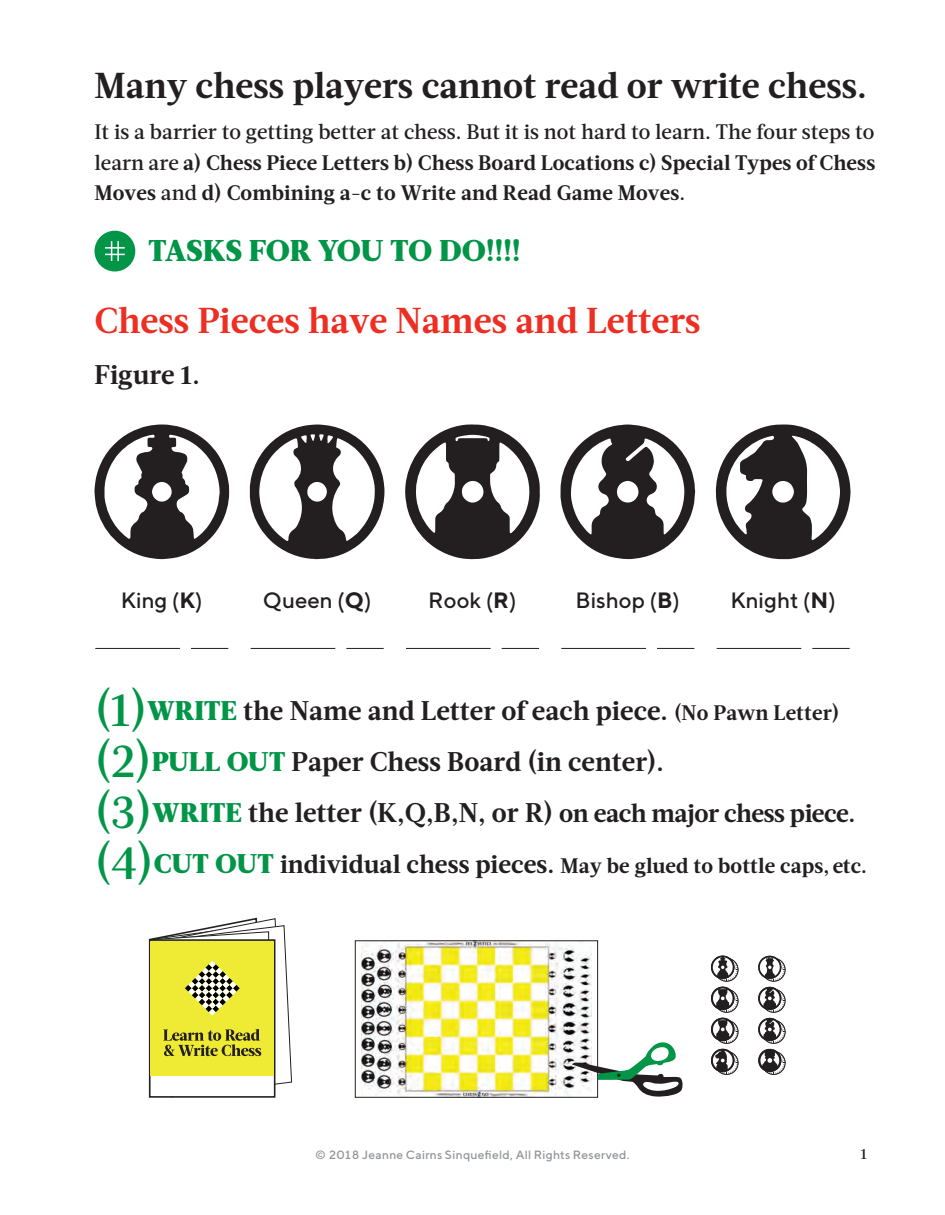
<style>
.page{position:relative;width:945px;height:1215px;background:#fff}
.page>*{position:absolute;margin:0;border:0;box-sizing:border-box;transform-origin:0 0}
.t1{font:700 36px "Acta";color:#231f20}
.t2{font:700 36px "Acta";color:#ee2e22}
.t3{font:900 30px "Acta";letter-spacing:-.005em;color:#009547}
.t4{font:700 27px/51px "Acta";color:#231f20}
.t5{font:500 22.2px "TT Norms";color:#231f20}
.t6{font:700 21px/30.6px "Acta";letter-spacing:.005em;color:#231f20;text-align:justify}
.t7{font:500 15px "Acta";color:#231f20}
.t8{font:500 12px "TT Norms";letter-spacing:.025em;color:#919396}
.s1{font-weight:500}
.s2{font-weight:700}
.s3{font-weight:500;font-size:48px;color:#009547}
.s4{font-weight:900;color:#009547}
.s5{font-size:21px}
.s6{font-size:25.5px}
.s7{font-weight:900;font-size:27px;color:#009547}
</style>
<div class="page">
<svg style="left:94px;top:424px;width:135px;height:135px"></svg>
<hr style="left:95px;top:648px;width:85px;height:1px;background:#231f20">
<hr style="left:191px;top:648px;width:37px;height:1px;background:#231f20">
<svg style="left:560px;top:424px;width:135px;height:135px"></svg>
<hr style="left:561px;top:648px;width:85px;height:1px;background:#231f20">
<hr style="left:657px;top:648px;width:37px;height:1px;background:#231f20">
<svg style="left:715px;top:424px;width:136px;height:135px"></svg>
<hr style="left:717px;top:648px;width:84px;height:1px;background:#231f20">
<hr style="left:812px;top:648px;width:38px;height:1px;background:#231f20">
<svg style="left:405px;top:424px;width:135px;height:135px"></svg>
<hr style="left:406px;top:648px;width:85px;height:1px;background:#231f20">
<hr style="left:502px;top:648px;width:37px;height:1px;background:#231f20">
<svg style="left:250px;top:424px;width:135px;height:136px"></svg>
<hr style="left:251px;top:648px;width:84px;height:1px;background:#231f20">
<hr style="left:346px;top:648px;width:38px;height:1px;background:#231f20">
<div style="left:94px;top:231px;width:41px;height:41px;background:#009547;border-radius:50%"></div>
<svg style="left:105px;top:241px;width:20px;height:20px"></svg>
<svg style="left:711px;top:956px;width:27px;height:25px"></svg>
<svg style="left:758px;top:956px;width:27px;height:25px"></svg>
<svg style="left:148px;top:917px;width:144px;height:181px"></svg>
<img style="left:361px;top:942px;width:231px;height:154px">
<div style="left:355px;top:940px;width:243px;height:158px;border:1px solid #231f20"></div>
<svg style="left:572px;top:1041px;width:111px;height:56px"></svg>
<svg style="left:711px;top:1018px;width:27px;height:57px"></svg>
<svg style="left:711px;top:987px;width:27px;height:25px"></svg>
<svg style="left:758px;top:1018px;width:27px;height:57px"></svg>
<svg style="left:758px;top:987px;width:27px;height:25px"></svg>
<h1 class="t1" style="left:94px;top:64px;width:774px">Many chess players cannot read or write chess.</h1>
<p class="t6" style="left:94px;top:116px;width:782px"><span class="s1">It is a barrier to getting better at chess. But it is not hard to learn. The four steps to learn are</span> a) Chess Piece Letters b) Chess Board Locations c) Special Types of Chess Moves <span class="s1">and</span> d) Combining a-c to Write and Read Game Moves<span class="s1">.</span></p>
<h2 class="t3" style="left:148px;top:233px;width:374px">TASKS FOR YOU TO DO!!!!</h2>
<h1 class="t2" style="left:94px;top:299px;width:608px">Chess Pieces have Names and Letters</h1>
<p class="t4" style="left:94px;top:349px;width:107px">Figure 1.</p>
<p class="t5" style="left:121px;top:587px;width:84px">King (<span class="s2">K</span>)</p>
<p class="t5" style="left:263px;top:587px;width:110px">Queen (<span class="s2">Q</span>)</p>
<p class="t5" style="left:428px;top:587px;width:90px">Rook (<span class="s2">R</span>)</p>
<p class="t5" style="left:576px;top:587px;width:106px">Bishop (<span class="s2">B</span>)</p>
<p class="t5" style="left:730px;top:587px;width:107px">Knight (<span class="s2">N</span>)</p>
<p class="t4" style="left:94px;top:686px;width:762px"><span class="s3">(1)</span><span class="s4">WRITE</span> the Name and Letter of each piece. <span class="s5">(No Pawn Letter) </span><span class="s3">(2)</span><span class="s4">PULL OUT</span> Paper Chess Board (in center).<br><span class="s3">(3)</span><span class="s4">WRITE</span> the letter (K,Q,B,N, or R) <span class="s6">on each major chess piece.</span></p>
<p class="t6" style="left:94px;top:851px;width:774px"><span class="s3">(4)</span><span class="s7">CUT OUT</span> <span class="s6">individual chess pieces.</span> May be glued to bottle caps, etc.</p>
<p class="t8" style="left:315px;top:1147px;width:316px">© 2018 Jeanne Cairns Sinquefield, All Rights Reserved.</p>
<p class="t7" style="left:861px;top:1145px;width:8px">1</p>
</div>
